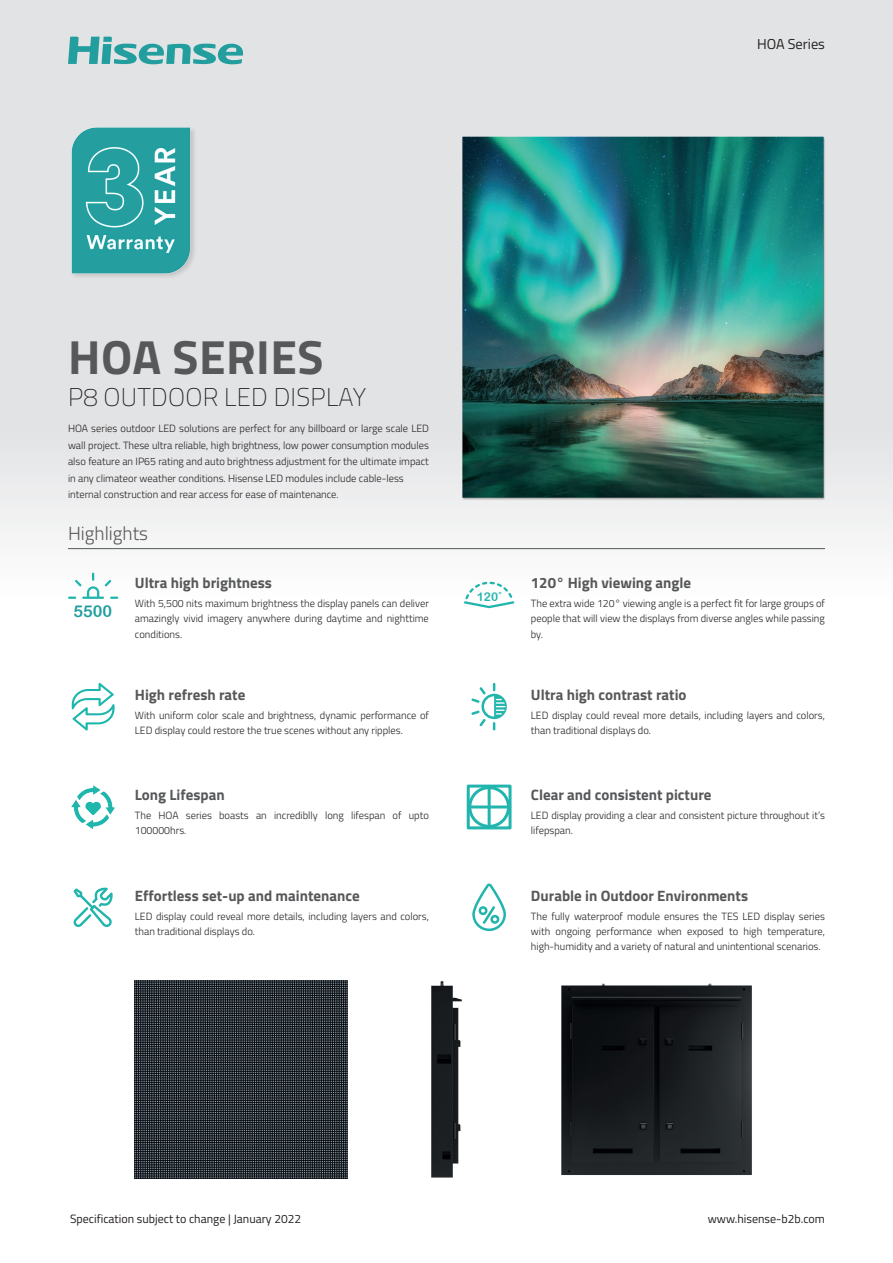
<style>
.page{position:relative;width:893px;height:1263px;background:#fff}
.page>*{position:absolute;margin:0;border:0;box-sizing:border-box;transform-origin:0 0}
.t1{font:700 48px "Titillium Web";letter-spacing:.01em;color:#57585a}
.t2{font:200 25.65px "Titillium Web";letter-spacing:.01em;color:#231f20}
.t3{font:300 19.05px "Titillium Web";color:#57585a}
.t4{font:16.35px "Arial Rounded MT Bold";color:#239e9e}
.t5{font:700 15px "Titillium Web";color:#57585a}
.t6{font:14.4px "Titillium Web";color:#231f20}
.t7{font:12px "Titillium Web";color:#231f20}
.t8{font:12px "Arial Rounded MT Bold";color:#21b5ad}
.t9{font:300 10.5px/15.3px "Titillium Web";color:#231f20}
</style>
<div class="page">
<div style="left:0;top:0;width:892px;height:703px;background:linear-gradient(to bottom,#d9dadc,#fafafb)"></div>
<svg style="left:68px;top:37px;width:177px;height:27px"></svg>
<div style="left:70px;top:126px;width:127px;height:154px;background:#231f20;opacity:.15"></div>
<img style="left:68px;top:127px;width:145px;height:146px">
<svg style="left:68px;top:573px;width:50px;height:26px"></svg>
<svg style="left:464px;top:582px;width:50px;height:26px"></svg>
<svg style="left:72px;top:683px;width:43px;height:47px"></svg>
<svg style="left:471px;top:683px;width:36px;height:47px"></svg>
<img style="left:71px;top:785px;width:44px;height:44px">
<svg style="left:73px;top:887px;width:40px;height:40px"></svg>
<div style="left:467px;top:784px;width:45px;height:45px;border:3px solid #21b5ad"></div>
<div style="left:468px;top:786px;width:42px;height:42px;border:3px solid #21b5ad;border-radius:50%"></div>
<hr style="left:470px;top:805px;width:40px;height:3px;background:#21b5ad">
<svg style="left:488px;top:788px;width:3px;height:9px"></svg>
<hr style="left:488px;top:797px;width:3px;height:31px;background:#21b5ad">
<svg style="left:472px;top:883px;width:34px;height:48px"></svg>
<hr style="left:68px;top:548px;width:757px;height:1px;background:#57585a">
<img style="left:135px;top:981px;width:213px;height:198px">
<img style="left:431px;top:981px;width:31px;height:197px">
<img style="left:561px;top:983px;width:191px;height:192px">
<img style="left:453px;top:127px;width:380px;height:380px">
<h3 class="t6" style="left:757px;top:34px;width:69px">HOA Series</h3>
<h1 class="t1" style="left:68px;top:320px;width:257px">HOA SERIES</h1>
<h2 class="t2" style="left:68px;top:379px;width:300px">P8 OUTDOOR LED DISPLAY</h2>
<p class="t9" style="left:68px;top:420px;width:362px;line-height:16.5px">HOA series outdoor LED solutions are perfect for any billboard or large scale LED wall project. These ultra reliable, high brightness, low power consumption modules also feature an IP65 rating and auto brightness adjustment for the ultimate impact in any climateor weather conditions. Hisense LED modules include cable-less internal construction and rear access for ease of maintenance.</p>
<h3 class="t3" style="left:68px;top:519px;width:82px">Highlights</h3>
<h3 class="t4" style="left:73px;top:602px;width:40px">5500</h3>
<h3 class="t5" style="left:135px;top:571px;width:139px">Ultra high brightness</h3>
<p class="t9" style="left:135px;top:595px;width:296px;text-align:justify">With 5,500 nits maximum brightness the display panels can deliver amazingly vivid imagery anywhere during daytime and nighttime conditions.</p>
<h3 class="t5" style="left:135px;top:683px;width:112px">High refresh rate</h3>
<p class="t9" style="left:135px;top:707px;width:296px">With uniform color scale and brightness, dynamic performance of<br>LED display could restore the true scenes without any ripples.</p>
<h3 class="t5" style="left:135px;top:783px;width:91px">Long Lifespan</h3>
<p class="t9" style="left:135px;top:807px;width:296px">The HOA series boasts an incrediblly long lifespan of upto<br>100000hrs.</p>
<h3 class="t5" style="left:135px;top:884px;width:226px">Effortless set-up and maintenance</h3>
<p class="t9" style="left:135px;top:908px;width:296px">LED display could reveal more details, including layers and colors, than traditional displays do.</p>
<p class="t8" style="left:477px;top:590px;width:27px">120˚</p>
<h3 class="t5" style="left:531px;top:571px;width:162px">120° High viewing angle</h3>
<p class="t9" style="left:531px;top:595px;width:296px;text-align:justify">The extra wide 120° viewing angle is a perfect fit for large groups of people that will view the displays from diverse angles while passing by.</p>
<h3 class="t5" style="left:531px;top:683px;width:157px">Ultra high contrast ratio</h3>
<p class="t9" style="left:531px;top:707px;width:296px">LED display could reveal more details, including layers and colors, than traditional displays do.</p>
<h3 class="t5" style="left:531px;top:783px;width:182px">Clear and consistent picture</h3>
<p class="t9" style="left:531px;top:807px;width:296px">LED display providing a clear and consistent picture throughout it’s lifepspan.</p>
<h3 class="t5" style="left:531px;top:884px;width:219px">Durable in Outdoor Environments</h3>
<p class="t9" style="left:531px;top:908px;width:296px;text-align:justify">The fully waterproof module ensures the TES LED display series with ongoing performance when exposed to high temperature, high-humidity and a variety of natural and unintentional scenarios.</p>
<p class="t7" style="left:70px;top:1209px;width:233px">Specification subject to change | January 2022</p>
<p class="t7" style="left:708px;top:1209px;width:119px">www.hisense-b2b.com</p>
</div>
